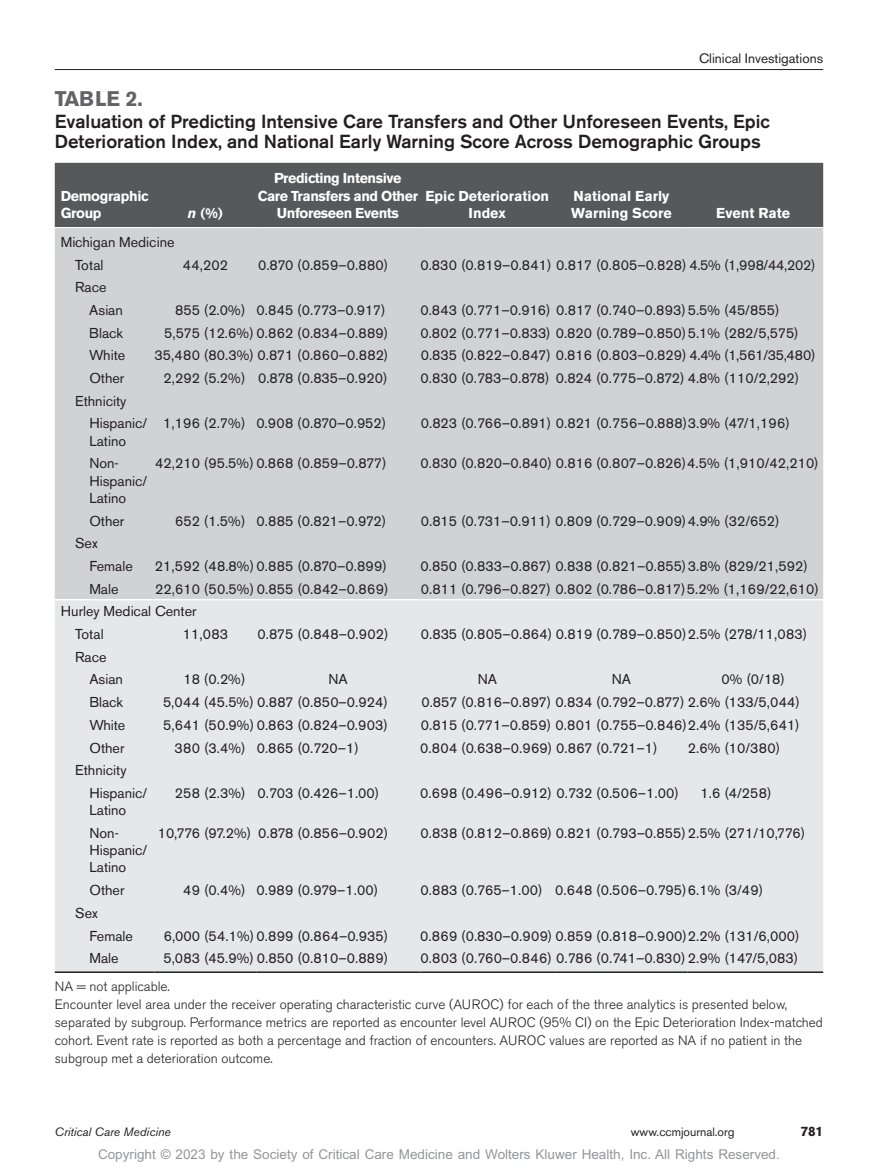
<style>
.page{position:relative;width:878px;height:1175px;background:#fff}
.page>*{position:absolute;margin:0;border:0;box-sizing:border-box;transform-origin:0 0}
.t1{font:700 21px "Akzidenz Grotesk BE";color:#636366}
.t2{font:500 18.75px/19.5px "Akzidenz Grotesk BE";color:#231f20}
.t3{font:14.25px/22.6px "Akzidenz Grotesk BE";color:#231f20}
.t4{font:14.25px "Akzidenz Grotesk BE";letter-spacing:.02em;color:#231f20}
.t5{font:700 14.25px/17.2px "Akzidenz Grotesk BE";letter-spacing:-.025em;color:#fff}
.t6{font:700 14.25px/17.2px "Akzidenz Grotesk BE";color:#fff;text-align:center}
.t7{font:14.25px "Akzidenz Grotesk BE";letter-spacing:-.02em;color:#231f20}
.t8{font:300 13.5px/18px "Akzidenz Grotesk BE";color:#231f20}
.t9{font:13.5px "Arial MT Std";color:#939598}
.t10{font:13.5px "Akzidenz Grotesk BE";color:#231f20}
.t11{font:700 13.5px "Akzidenz Grotesk BE";color:#231f20}
.t12{font:italic 12px "Akzidenz Grotesk BE";color:#231f20}
.t13{font:12px "Akzidenz Grotesk BE";color:#231f20}
.s1{font-style:italic}
</style>
<div class="page">
<hr style="left:55px;top:69px;width:768px;height:1px;background:#231f20">
<div style="left:55px;top:163px;width:768px;height:64px;background:#57585a"></div>
<div style="left:55px;top:228px;width:768px;height:371px;background:#d1d2d4"></div>
<div style="left:55px;top:600px;width:768px;height:371px;background:#e6e7e9"></div>
<hr style="left:55px;top:971px;width:99px;height:2px;background:#231f20">
<hr style="left:154px;top:971px;width:102px;height:2px;background:#231f20">
<hr style="left:256px;top:971px;width:163px;height:2px;background:#231f20">
<hr style="left:419px;top:971px;width:136px;height:2px;background:#231f20">
<hr style="left:555px;top:971px;width:132px;height:2px;background:#231f20">
<hr style="left:687px;top:971px;width:136px;height:2px;background:#231f20">
<p class="t10" style="left:699px;top:50px;width:126px">Clinical Investigations</p>
<h1 class="t1" style="left:55px;top:86px;width:89px">TABLE 2.</h1>
<h2 class="t2" style="left:55px;top:112px;width:716px">Evaluation of Predicting Intensive Care Transfers and Other Unforeseen Events, Epic<br>Deterioration Index, and National Early Warning Score Across Demographic Groups</h2>
<p class="t5" style="left:61px;top:187px;width:89px">Demographic<br>Group</p>
<p class="t5" style="left:258px;top:170px;width:162px;text-align:center">Predicting Intensive<br>Care Transfers and Other<br>Unforeseen Events</p>
<p class="t6" style="left:425px;top:187px;width:125px">Epic Deterioration<br>Index</p>
<p class="t6" style="left:571px;top:187px;width:102px;text-align:left">National Early<br>Warning Score</p>
<p class="t5" style="left:188px;top:204px;width:37px"><span class="s1">n</span> (%)</p>
<p class="t6" style="left:716px;top:204px;width:75px">Event Rate</p>
<p class="t3" style="left:75px;top:230px;width:101px;text-indent:-14px">Michigan Medicine<br>Total</p>
<p class="t3" style="left:183px;top:253px;width:47px">44,202</p>
<p class="t3" style="left:258px;top:253px;width:132px">0.870 (0.859–0.880)</p>
<p class="t3" style="left:420px;top:253px;width:396px">0.830 (0.819–0.841) 0.817 (0.805–0.828) 4.5% (1,998/44,202)</p>
<p class="t3" style="left:89px;top:276px;width:35px;text-indent:-14px">Race<br>Asian</p>
<p class="t3" style="left:175px;top:299px;width:212px">855 (2.0%) 0.845 (0.773–0.917)</p>
<p class="t3" style="left:420px;top:299px;width:360px">0.843 (0.771–0.916) 0.817 (0.740–0.893)5.5% (45/855)</p>
<p class="t3" style="left:89px;top:321px;width:35px">Black</p>
<p class="t3" style="left:164px;top:321px;width:226px">5,575 (12.6%) 0.862 (0.834–0.889)</p>
<p class="t3" style="left:420px;top:321px;width:380px">0.802 (0.771–0.833) 0.820 (0.789–0.850)5.1% (282/5,575)</p>
<p class="t3" style="left:89px;top:344px;width:37px">White</p>
<p class="t4" style="left:155px;top:347px;width:235px">35,480 (80.3%) 0.871 (0.860–0.882)</p>
<p class="t3" style="left:420px;top:344px;width:396px">0.835 (0.822–0.847) 0.816 (0.803–0.829) 4.4% (1,561/35,480)</p>
<p class="t3" style="left:89px;top:367px;width:37px">Other</p>
<p class="t3" style="left:163px;top:367px;width:225px">2,292 (5.2%) 0.878 (0.835–0.920)</p>
<p class="t3" style="left:420px;top:367px;width:380px">0.830 (0.783–0.878) 0.824 (0.775–0.872) 4.8% (110/2,292)</p>
<p class="t3" style="left:89px;top:389px;width:59px;text-indent:-14px">Ethnicity<br>Hispanic/</p>
<p class="t3" style="left:89px;top:429px;width:38px">Latino</p>
<p class="t3" style="left:163px;top:412px;width:225px">1,196 (2.7%) 0.908 (0.870–0.952)</p>
<p class="t3" style="left:421px;top:412px;width:370px">0.823 (0.766–0.891) 0.821 (0.756–0.888)3.9% (47/1,196)</p>
<p class="t3" style="left:89px;top:455px;width:59px;line-height:17.2px">Non-<br>Hispanic/<br>Latino</p>
<p class="t3" style="left:155px;top:452px;width:233px">42,210 (95.5%) 0.868 (0.859–0.877)</p>
<p class="t3" style="left:420px;top:452px;width:400px">0.830 (0.820–0.840) 0.816 (0.807–0.826)4.5% (1,910/42,210)</p>
<p class="t3" style="left:89px;top:509px;width:37px">Other</p>
<p class="t3" style="left:175px;top:509px;width:213px">652 (1.5%) 0.885 (0.821–0.972)</p>
<p class="t3" style="left:421px;top:509px;width:360px">0.815 (0.731–0.911) 0.809 (0.729–0.909)4.9% (32/652)</p>
<p class="t3" style="left:89px;top:532px;width:45px;text-indent:-14px">Sex<br>Female</p>
<p class="t3" style="left:155px;top:554px;width:233px">21,592 (48.8%) 0.885 (0.870–0.899)</p>
<p class="t3" style="left:420px;top:554px;width:389px">0.850 (0.833–0.867) 0.838 (0.821–0.855)3.8% (829/21,592)</p>
<p class="t3" style="left:89px;top:577px;width:31px">Male</p>
<p class="t3" style="left:155px;top:577px;width:235px">22,610 (50.5%) 0.855 (0.842–0.869)</p>
<p class="t3" style="left:421px;top:577px;width:399px">0.811 (0.796–0.827) 0.802 (0.786–0.817)5.2% (1,169/22,610)</p>
<p class="t3" style="left:75px;top:600px;width:123px;text-indent:-14px">Hurley Medical Center<br>Total</p>
<p class="t3" style="left:183px;top:623px;width:47px">11,083</p>
<p class="t3" style="left:257px;top:623px;width:132px">0.875 (0.848–0.902)</p>
<p class="t3" style="left:421px;top:623px;width:388px">0.835 (0.805–0.864) 0.819 (0.789–0.850)2.5% (278/11,083)</p>
<p class="t3" style="left:89px;top:645px;width:35px;text-indent:-14px">Race<br>Asian</p>
<p class="t3" style="left:183px;top:668px;width:64px">18 (0.2%)</p>
<p class="t3" style="left:328px;top:668px;width:21px">NA</p>
<p class="t3" style="left:477px;top:668px;width:21px">NA</p>
<p class="t3" style="left:612px;top:668px;width:21px">NA</p>
<p class="t3" style="left:721px;top:668px;width:65px">0% (0/18)</p>
<p class="t3" style="left:89px;top:691px;width:35px">Black</p>
<p class="t3" style="left:163px;top:691px;width:226px">5,044 (45.5%) 0.887 (0.850–0.924)</p>
<p class="t3" style="left:421px;top:691px;width:380px">0.857 (0.816–0.897) 0.834 (0.792–0.877) 2.6% (133/5,044)</p>
<p class="t3" style="left:89px;top:713px;width:37px">White</p>
<p class="t3" style="left:163px;top:713px;width:226px">5,641 (50.9%) 0.863 (0.824–0.903)</p>
<p class="t3" style="left:421px;top:713px;width:380px">0.815 (0.771–0.859) 0.801 (0.755–0.846)2.4% (135/5,641)</p>
<p class="t3" style="left:89px;top:736px;width:37px">Other</p>
<p class="t3" style="left:175px;top:736px;width:186px">380 (3.4%) 0.865 (0.720–1)</p>
<p class="t4" style="left:420px;top:739px;width:239px">0.804 (0.638–0.969) 0.867 (0.721–1)</p>
<p class="t3" style="left:687px;top:736px;width:94px">2.6% (10/380)</p>
<p class="t3" style="left:89px;top:759px;width:59px;text-indent:-14px">Ethnicity<br>Hispanic/</p>
<p class="t3" style="left:89px;top:799px;width:38px">Latino</p>
<p class="t3" style="left:175px;top:781px;width:206px">258 (2.3%) 0.703 (0.426–1.00)</p>
<p class="t4" style="left:420px;top:784px;width:260px">0.698 (0.496–0.912) 0.732 (0.506–1.00)</p>
<p class="t3" style="left:700px;top:781px;width:72px">1.6 (4/258)</p>
<p class="t3" style="left:89px;top:824px;width:59px;line-height:17.2px">Non-<br>Hispanic/<br>Latino</p>
<p class="t7" style="left:158px;top:824px;width:232px">10,776 (97.2%) 0.878 (0.856–0.902)</p>
<p class="t3" style="left:420px;top:821px;width:386px">0.838 (0.812–0.869) 0.821 (0.793–0.855)2.5% (271/10,776)</p>
<p class="t3" style="left:89px;top:878px;width:37px">Other</p>
<p class="t3" style="left:183px;top:878px;width:196px">49 (0.4%) 0.989 (0.979–1.00)</p>
<p class="t3" style="left:420px;top:878px;width:344px">0.883 (0.765–1.00) 0.648 (0.506–0.795)6.1% (3/49)</p>
<p class="t3" style="left:89px;top:901px;width:45px;text-indent:-14px">Sex<br>Female</p>
<p class="t4" style="left:164px;top:927px;width:226px">6,000 (54.1%) 0.899 (0.864–0.935)</p>
<p class="t3" style="left:420px;top:924px;width:381px">0.869 (0.830–0.909) 0.859 (0.818–0.900)2.2% (131/6,000)</p>
<p class="t3" style="left:89px;top:947px;width:31px">Male</p>
<p class="t3" style="left:163px;top:947px;width:226px">5,083 (45.9%) 0.850 (0.810–0.889)</p>
<p class="t3" style="left:420px;top:947px;width:379px">0.803 (0.760–0.846) 0.786 (0.741–0.830) 2.9% (147/5,083)</p>
<p class="t8" style="left:55px;top:977px;width:769px">NA = not applicable.<br>Encounter level area under the receiver operating characteristic curve (AUROC) for each of the three analytics is presented below, separated by subgroup. Performance metrics are reported as encounter level AUROC (95% CI) on the Epic Deterioration Index-matched cohort. Event rate is reported as both a percentage and fraction of encounters. AUROC values are reported as NA if no patient in the subgroup met a deterioration outcome.</p>
<p class="t12" style="left:55px;top:1125px;width:118px">Critical Care Medicine</p>
<p class="t13" style="left:630px;top:1125px;width:105px">www.ccmjournal.org</p>
<p class="t11" style="left:800px;top:1123px;width:24px">781</p>
<p class="t9" style="left:98px;top:1146px;width:683px">Copyright © 2023 by the Society of Critical Care Medicine and Wolters Kluwer Health, Inc. All Rights Reserved.</p>
</div>
